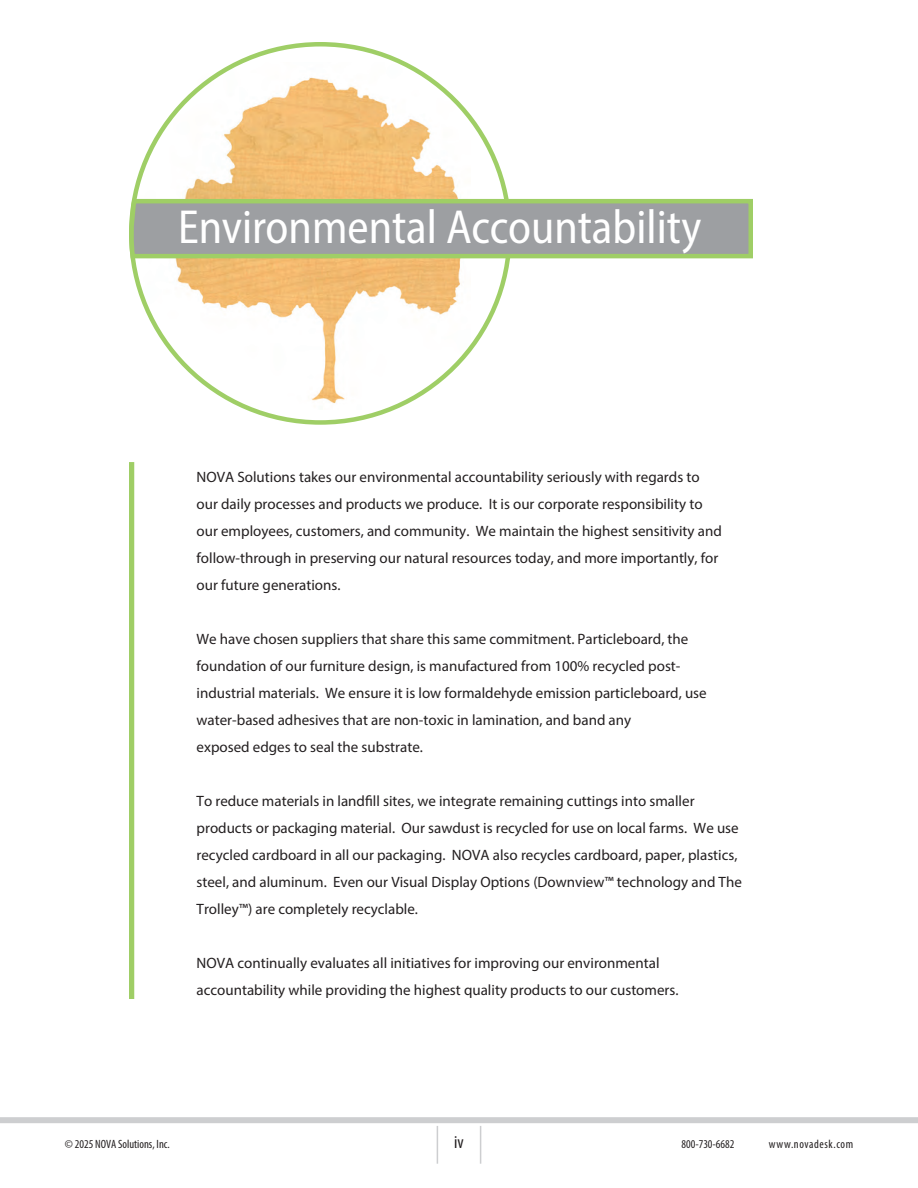
<style>
.page{position:relative;width:918px;height:1188px;background:#fff}
.page>*{position:absolute;margin:0;border:0;box-sizing:border-box;transform-origin:0 0}
.t1{font:semi-condensed 48px "Myriad Pro";color:#fff;scale:.96 1}
.t2{font:condensed 18px "Myriad Pro";color:#231f20}
.t3{font:15px/27px "Myriad Pro";color:#231f20}
.t4{font:condensed 12px "Myriad Pro";letter-spacing:.045em;color:#231f20}
.t5{font:condensed 12px "Myriad Pro";color:#231f20}
</style>
<div class="page">
<div style="left:0;top:1117px;width:918px;height:6px;background:#cdced0"></div>
<hr style="left:437px;top:1126px;width:1px;height:38px;background:#cdced0">
<hr style="left:480px;top:1126px;width:1px;height:38px;background:#cdced0">
<img style="left:140px;top:62px;width:331px;height:347px">
<div style="left:129px;top:462px;width:5px;height:537px;background:#9fce66"></div>
<svg style="left:129px;top:197px;width:624px;height:64px;background:#a3aa9b"></svg>
<h1 class="t1" style="left:178px;top:198px;width:547px">Environmental Accountability</h1>
<p class="t3" style="left:197px;top:463px;width:527px">NOVA Solutions takes our environmental accountability seriously with regards to our daily processes and products we produce. It is our corporate responsibility to our employees, customers, and community. We maintain the highest sensitivity and follow-through in preserving our natural resources today, and more importantly, for our future generations.</p>
<p class="t3" style="left:197px;top:625px;width:512px">We have chosen suppliers that share this same commitment. Particleboard, the foundation of our furniture design, is manufactured from 100% recycled post&shy;industrial materials. We ensure it is low formaldehyde emission particleboard, use water-based adhesives that are non-toxic in lamination, and band any<br>exposed edges to seal the substrate.</p>
<p class="t3" style="left:197px;top:787px;width:547px">To reduce materials in landfill sites, we integrate remaining cuttings into smaller products or packaging material. Our sawdust is recycled for use on local farms. We use recycled cardboard in all our packaging. NOVA also recycles cardboard, paper, plastics, steel, and aluminum. Even our Visual Display Options (Downview™ technology and The Trolley™) are completely recyclable.</p>
<p class="t3" style="left:197px;top:949px;width:483px">NOVA continually evaluates all initiatives for improving our environmental accountability while providing the highest quality products to our customers.</p>
<p class="t2" style="left:454px;top:1131px;width:11px">iv</p>
<p class="t5" style="left:682px;top:1136px;width:54px">800-730-6682</p>
<p class="t4" style="left:769px;top:1136px;width:86px">www.novadesk.com</p>
</div>
